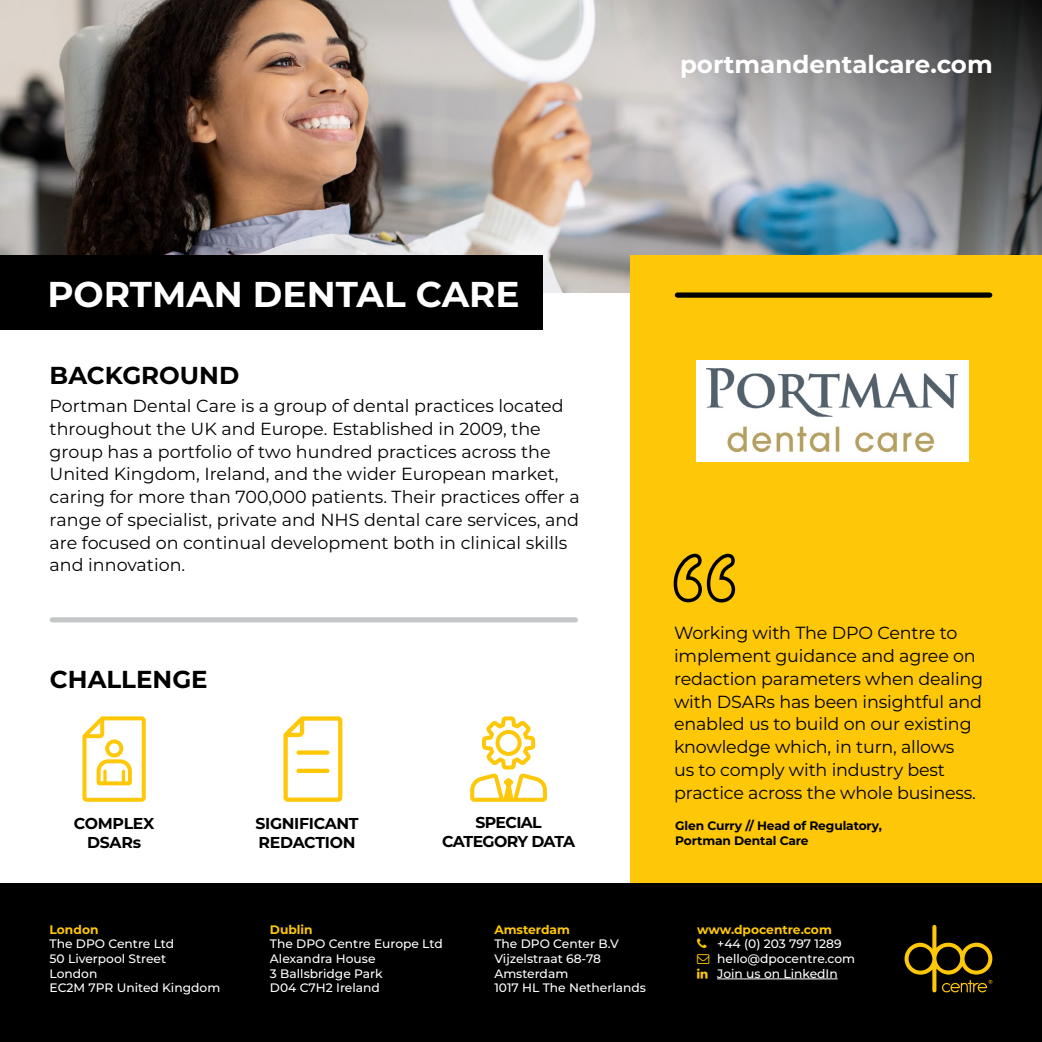
<style>
.page{position:relative;width:1042px;height:1042px;background:#fff}
.page>*{position:absolute;margin:0;border:0;box-sizing:border-box;transform-origin:0 0}
.t1{font:700 35.88px "Montserrat";color:#fff}
.t2{font:700 24.5px "Montserrat";color:#fff}
.t3{font:700 24.5px "Montserrat";color:#000}
.t4{font:17.5px/22.8px "Montserrat";color:#000}
.t5{font:700 15.75px/19.2px "Montserrat";letter-spacing:-.025em;color:#000;text-align:center}
.t6{font:500 12.25px/14.7px "Montserrat";color:#fff}
.t7{font:700 12.25px/14.7px "Montserrat";letter-spacing:-.01em;color:#000}
.t8{font:700 12.25px "Montserrat";color:#fec707}
</style>
<div class="page">
<img style="left:0;top:0;width:243px;height:255px">
<img style="left:243px;top:0;width:799px;height:298px">
<div style="left:630px;top:255px;width:412px;height:638px;background:#fec707"></div>
<div style="left:52px;top:617px;width:523px;height:5px;background:#c4c6c7"></div>
<div style="left:696px;top:360px;width:273px;height:102px;background:#fff"></div>
<img style="left:706px;top:369px;width:251px;height:82px">
<svg style="left:673px;top:553px;width:63px;height:50px"></svg>
<div style="left:677px;top:292px;width:313px;height:6px;background:#000"></div>
<div style="left:0;top:255px;width:542px;height:75px;background:#000"></div>
<div style="left:0;top:883px;width:1042px;height:159px;background:#000"></div>
<svg style="left:904px;top:925px;width:88px;height:67px"></svg>
<hr style="left:717px;top:978px;width:121px;height:1px;background:#fff">
<svg style="left:82px;top:716px;width:64px;height:86px"></svg>
<svg style="left:283px;top:716px;width:59px;height:86px"></svg>
<div style="left:296px;top:750px;width:33px;height:5px;background:#fec707;border-radius:2px"></div>
<hr style="left:296px;top:769px;width:33px;height:4px;background:#fec707;border-radius:2px">
<svg style="left:470px;top:716px;width:77px;height:86px"></svg>
<h2 class="t2" style="left:680px;top:47px;width:314px">portmandentalcare.com</h2>
<h1 class="t1" style="left:47px;top:268px;width:474px">PORTMAN DENTAL CARE</h1>
<h2 class="t3" style="left:50px;top:358px;width:191px">BACKGROUND</h2>
<p class="t4" style="left:50px;top:394px;width:532px">Portman Dental Care is a group of dental practices located throughout the UK and Europe. Established in 2009, the group has a portfolio of two hundred practices across the United Kingdom, Ireland, and the wider European market, caring for more than 700,000 patients. Their practices offer a range of specialist, private and NHS dental care services, and are focused on continual development both in clinical skills and innovation.</p>
<h2 class="t3" style="left:50px;top:662px;width:159px">CHALLENGE</h2>
<p class="t5" style="left:74px;top:813px;width:82px">COMPLEX<br>DSARs</p>
<p class="t5" style="left:255px;top:813px;width:105px;text-align:left">SIGNIFICANT<br>REDACTION</p>
<p class="t5" style="left:442px;top:812px;width:135px">SPECIAL<br>CATEGORY DATA</p>
<p class="t4" style="left:674px;top:621px;width:311px">Working with The DPO Centre to implement guidance and agree on redaction parameters when dealing with DSARs has been insightful and enabled us to build on our existing knowledge which, in turn, allows<br>us to comply with industry best practice across the whole business.</p>
<p class="t7" style="left:675px;top:818px;width:208px">Glen Curry // Head of Regulatory,<br>Portman Dental Care</p>
<p class="t8" style="left:50px;top:920px;width:50px">London</p>
<p class="t6" style="left:50px;top:936px;width:172px">The DPO Centre Ltd<br>50 Liverpool Street<br>London<br>EC2M 7PR United Kingdom</p>
<p class="t8" style="left:270px;top:920px;width:44px">Dublin</p>
<p class="t6" style="left:270px;top:936px;width:174px">The DPO Centre Europe Ltd<br>Alexandra House<br>3 Ballsbridge Park<br>D04 C7H2 Ireland</p>
<p class="t8" style="left:494px;top:920px;width:77px">Amsterdam</p>
<p class="t6" style="left:494px;top:936px;width:153px">The DPO Center B.V<br>Vijzelstraat 68-78<br>Amsterdam<br>1017 HL The Netherlands</p>
<p class="t8" style="left:697px;top:920px;width:136px">www.dpocentre.com</p>
<p class="t6" style="left:717px;top:936px;width:139px">+44 (0) 203 797 1289 hello@dpocentre.com<br>Join us on LinkedIn</p>
</div>
